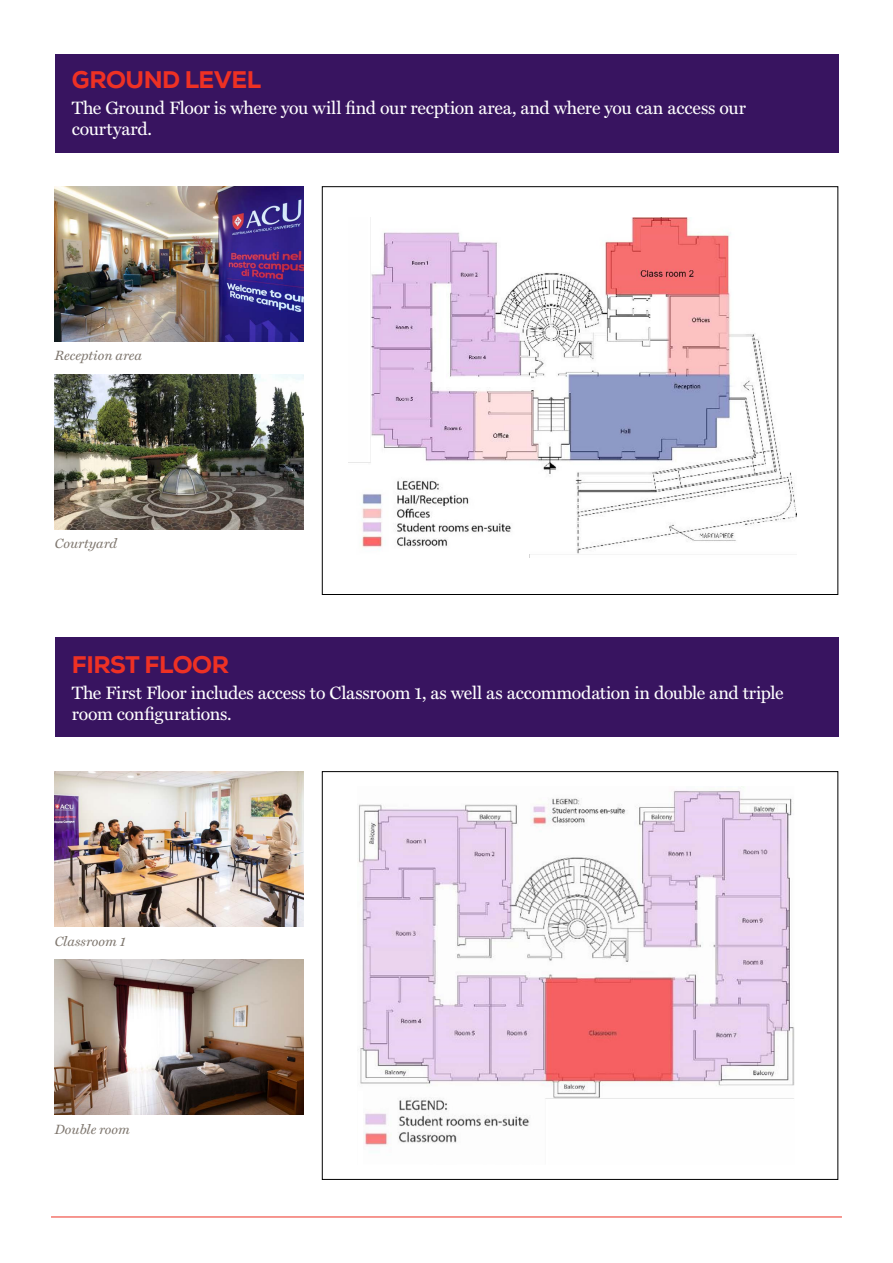
<style>
.page{position:relative;width:893px;height:1263px;background:#fff}
.page>*{position:absolute;margin:0;border:0;box-sizing:border-box;transform-origin:0 0}
.t1{font:800 24px "Nexa";letter-spacing:-.02em;color:#ee3124}
.t2{font:18px/21.6px "Miller Text";letter-spacing:-.01em;color:#fff}
.t3{font:italic 13.5px "Miller Text";letter-spacing:.005em;color:#7f776f}
</style>
<div class="page">
<hr style="left:51px;top:1216px;width:791px;height:1px;background:#ee3124">
<div style="left:55px;top:54px;width:783px;height:98px;background:#381460"></div>
<img style="left:55px;top:186px;width:249px;height:155px">
<img style="left:55px;top:374px;width:249px;height:156px">
<img style="left:349px;top:217px;width:448px;height:341px">
<div style="left:55px;top:637px;width:783px;height:100px;background:#381460"></div>
<img style="left:55px;top:772px;width:249px;height:155px">
<img style="left:358px;top:787px;width:437px;height:359px">
<div style="left:358px;top:1091px;width:5px;height:77px;background:#fff"></div>
<img style="left:55px;top:960px;width:249px;height:155px">
<h1 class="t1" style="left:72px;top:64px;width:191px">GROUND LEVEL</h1>
<p class="t2" style="left:72px;top:95px;width:676px">The Ground Floor is where you will find our recption area, and where you can access our courtyard.</p>
<p class="t3" style="left:55px;top:345px;width:89px">Reception area</p>
<p class="t3" style="left:55px;top:533px;width:64px">Courtyard</p>
<h1 class="t1" style="left:72px;top:649px;width:159px">FIRST FLOOR</h1>
<p class="t2" style="left:72px;top:680px;width:713px">The First Floor includes access to Classroom 1, as well as accommodation in double and triple room configurations.</p>
<p class="t3" style="left:55px;top:930px;width:72px">Classroom 1</p>
<p class="t3" style="left:55px;top:1118px;width:77px">Double room</p>
</div>
